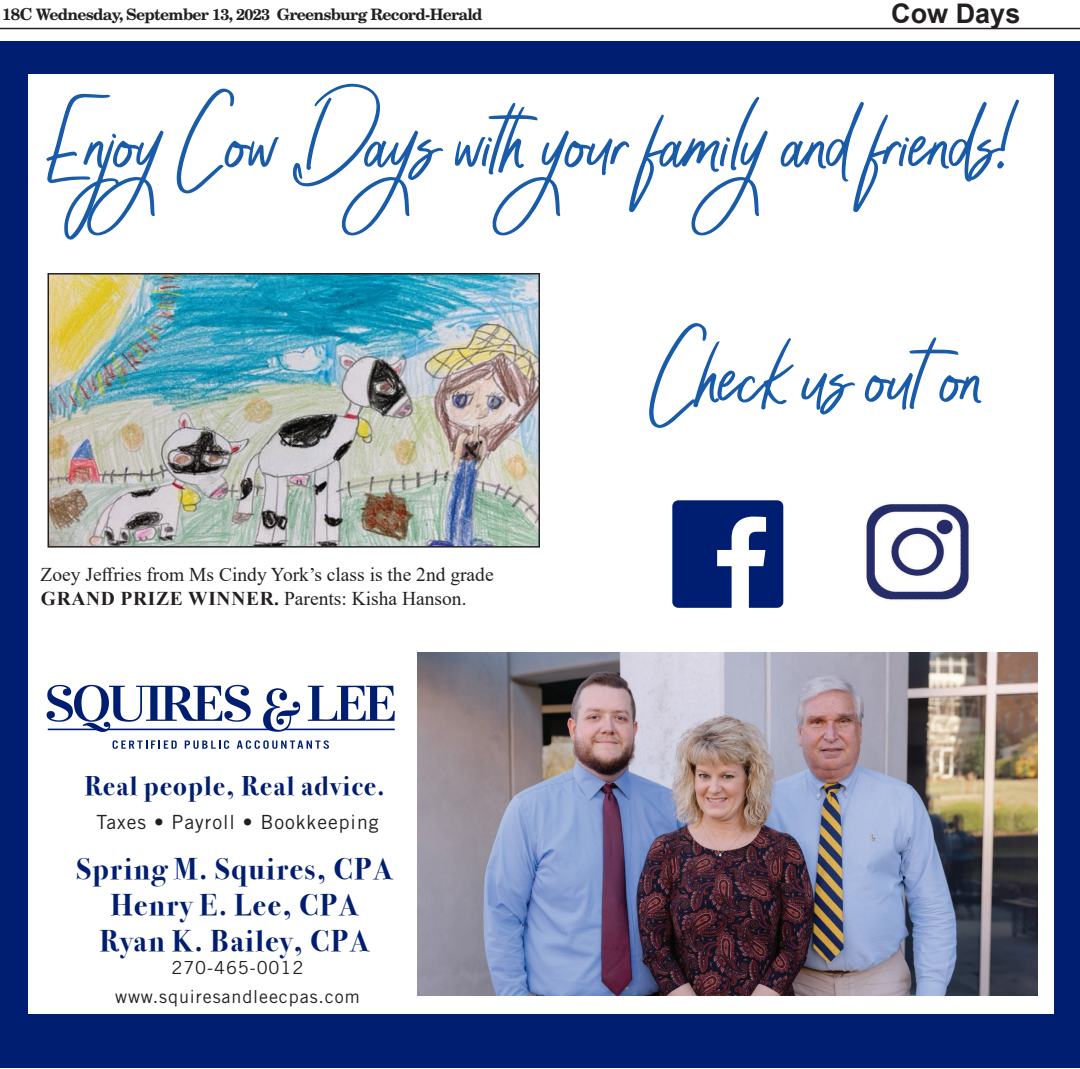
<style>
.page{position:relative;width:1080px;height:1069px;background:#fff}
.page>*{position:absolute;margin:0;border:0;box-sizing:border-box;transform-origin:0 0}
.t1{font:57px "Monique Script";color:#185ba8}
.t2{font:700 30px/36px "Bodoni Svty Two ITCTT";letter-spacing:.05em;color:#001e71;text-align:center}
.t3{font:700 27px "Bodoni Svty Two ITCTT";letter-spacing:.05em;color:#001e71}
.t4{font:700 27px "Arial";color:#231f20}
.t5{font:19.5px/23.4px "Times New Roman";color:#231f20}
.t6{font:19.5px "Trade Gothic";letter-spacing:.05em;color:#231f20}
.t7{font:18px/28.5px "Trade Gothic";letter-spacing:.05em;color:#231f20;text-align:center}
.t8{font:700 15.75px "New Century Schlbk";letter-spacing:-.045em;color:#231f20}
.s1{font-size:16.5px}
.s2{font-weight:700}
</style>
<div class="page">
<hr style="left:0;top:28px;width:1080px;height:1px;background:#231f20">
<div style="left:0;top:41px;width:1080px;height:1026px;background:#001e71"></div>
<div style="left:28px;top:74px;width:1026px;height:939px;background:#fff"></div>
<svg style="left:113px;top:740px;width:64px;height:8px"></svg>
<svg style="left:185px;top:740px;width:44px;height:8px"></svg>
<svg style="left:237px;top:740px;width:92px;height:8px"></svg>
<svg style="left:47px;top:684px;width:348px;height:47px"></svg>
<svg style="left:672px;top:500px;width:111px;height:107px"></svg>
<img style="left:418px;top:652px;width:620px;height:343px">
<img style="left:866px;top:502px;width:103px;height:99px">
<img style="left:48px;top:273px;width:492px;height:274px">
<p class="t8" style="left:2px;top:4px;width:482px"><span class="s1">18C</span> Wednesday, September 13, 2023 Greensburg Record-Herald</p>
<p class="t4" style="left:891px;top:-5px;width:131px">Cow Days</p>
<p class="t1" style="left:47px;top:112px;width:974px">EnjoyCow Days with your familyand friends!</p>
<p class="t5" style="left:40px;top:562px;width:455px">Zoey Jeffries from Ms Cindy York’s class is the 2nd grade<br><span class="s2">GRAND PRIZE WINNER.</span> Parents: Kisha Hanson.</p>
<p class="t3" style="left:85px;top:763px;width:302px">Real people, Real advice.</p>
<p class="t6" style="left:96px;top:810px;width:284px">Taxes • Payroll • Bookkeeping</p>
<p class="t2" style="left:76px;top:848px;width:318px">Spring M. Squires, CPA<br>Henry E. Lee, CPA<br>Ryan K. Bailey, CPA</p>
<p class="t7" style="left:115px;top:953px;width:246px">270-465-0012 www.squiresandleecpas.com</p>
<p class="t1" style="left:650px;top:346px;width:334px">Check us outon</p>
</div>
